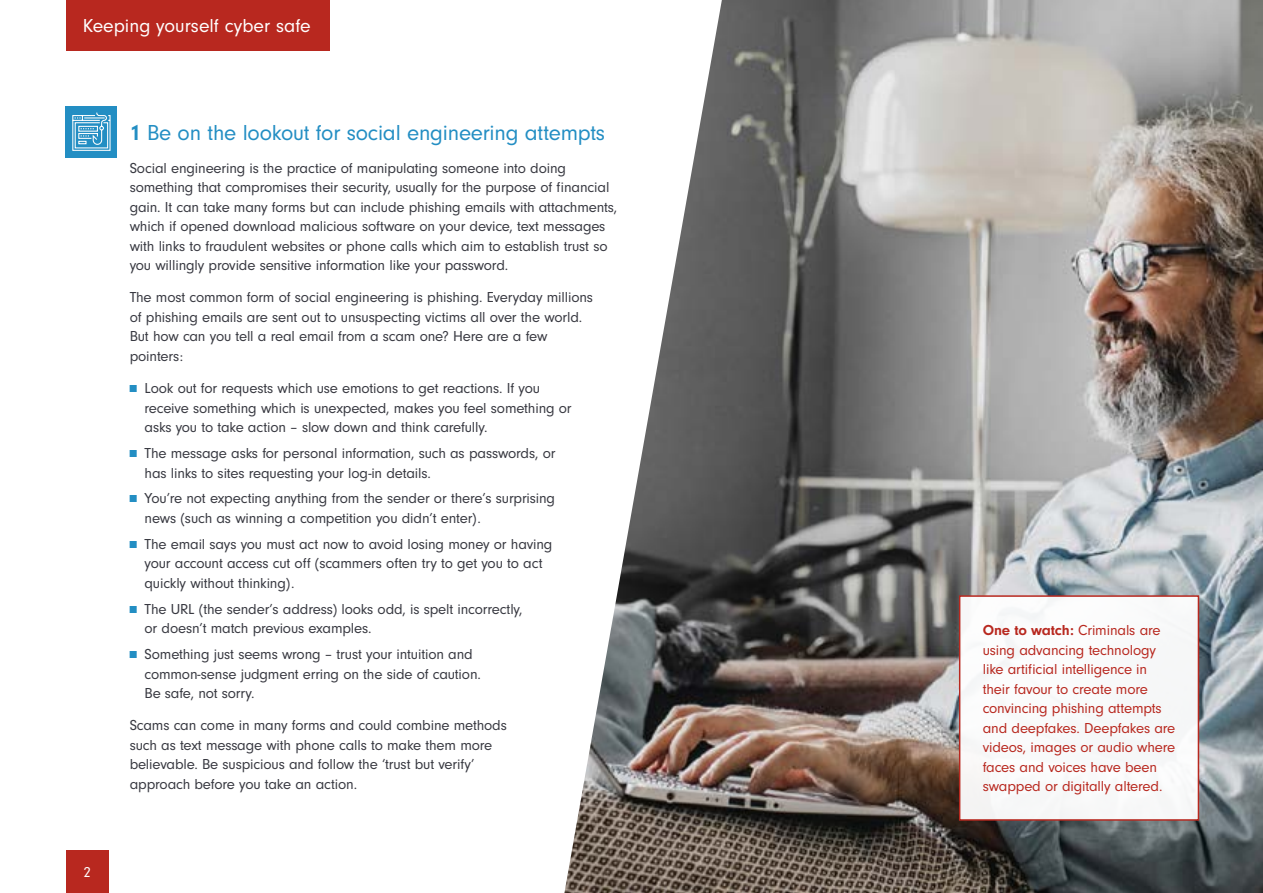
<style>
.page{position:relative;width:1263px;height:893px;background:#fff}
.page>*{position:absolute;margin:0;border:0;box-sizing:border-box;transform-origin:0 0}
.t1{font:22.5px "Neuzeit Gro";letter-spacing:-.01em;color:#238ec3}
.t2{font:19.5px "Neuzeit Gro";color:#fff}
.t3{font:15px/19.5px "Neuzeit Gro";letter-spacing:-.01em;color:#383941}
.t4{font:15px/19.5px "Neuzeit Gro";letter-spacing:-.01em;color:#b8281f}
.t5{font:15px "Neuzeit Gro";color:#fff}
.s1{font-weight:700}
.s2{font-weight:300;font-size:10.5px;color:#238ec3}
</style>
<div class="page">
<div style="left:66px;top:106px;width:51px;height:51px;background:#238ec3"></div>
<svg style="left:72px;top:112px;width:39px;height:39px"></svg>
<img style="left:564px;top:0;width:699px;height:893px">
<div style="left:960px;top:596px;width:238px;height:224px;background:#f8f9fa"></div>
<div style="left:959px;top:595px;width:240px;height:226px;border:2px solid #b8281f"></div>
<div style="left:66px;top:850px;width:42px;height:43px;background:#b8281f"></div>
<div style="left:66px;top:0;width:264px;height:51px;background:#b8281f"></div>
<h2 class="t2" style="left:83px;top:15px;width:229px">Keeping yourself cyber safe</h2>
<p class="t5" style="left:83px;top:864px;width:9px">2</p>
<h1 class="t1" style="left:129px;top:121px;width:477px"><span class="s1">1</span> Be on the lookout for social engineering attempts</h1>
<p class="t3" style="left:130px;top:158px;width:489px">Social engineering is the practice of manipulating someone into doing something that compromises their security, usually for the purpose of financial gain. It can take many forms but can include phishing emails with attachments, which if opened download malicious software on your device, text messages with links to fraudulent websites or phone calls which aim to establish trust so you willingly provide sensitive information like your password.</p>
<p class="t3" style="left:130px;top:288px;width:465px">The most common form of social engineering is phishing. Everyday millions of phishing emails are sent out to unsuspecting victims all over the world.<br>But how can you tell a real email from a scam one? Here are a few pointers:</p>
<p class="t3" style="left:145px;top:379px;width:429px;text-indent:-15px"><span class="s2">■</span> Look out for requests which use emotions to get reactions. If you receive something which is unexpected, makes you feel something or asks you to take action – slow down and think carefully.</p>
<p class="t3" style="left:145px;top:444px;width:412px;text-indent:-15px"><span class="s2">■</span> The message asks for personal information, such as passwords, or has links to sites requesting your log-in details.</p>
<p class="t3" style="left:145px;top:489px;width:412px;text-indent:-15px"><span class="s2">■</span> You’re not expecting anything from the sender or there’s surprising news (such as winning a competition you didn’t enter).</p>
<p class="t3" style="left:145px;top:534px;width:409px;text-indent:-15px"><span class="s2">■</span> The email says you must act now to avoid losing money or having your account access cut off (scammers often try to get you to act quickly without thinking).</p>
<p class="t3" style="left:145px;top:599px;width:380px;text-indent:-15px"><span class="s2">■</span> The URL (the sender’s address) looks odd, is spelt incorrectly, or doesn’t match previous examples.</p>
<p class="t3" style="left:145px;top:645px;width:338px;text-indent:-15px"><span class="s2">■</span> Something just seems wrong – trust your intuition and common-sense judgment erring on the side of caution.<br>Be safe, not sorry.</p>
<p class="t3" style="left:130px;top:716px;width:379px">Scams can come in many forms and could combine methods such as text message with phone calls to make them more believable. Be suspicious and follow the ‘trust but verify’ approach before you take an action.</p>
<p class="t4" style="left:983px;top:621px;width:194px"><span class="s1">One to watch:</span> Criminals are using advancing technology like artificial intelligence in their favour to create more convincing phishing attempts and deepfakes. Deepfakes are videos, images or audio where faces and voices have been swapped or digitally altered.</p>
</div>
